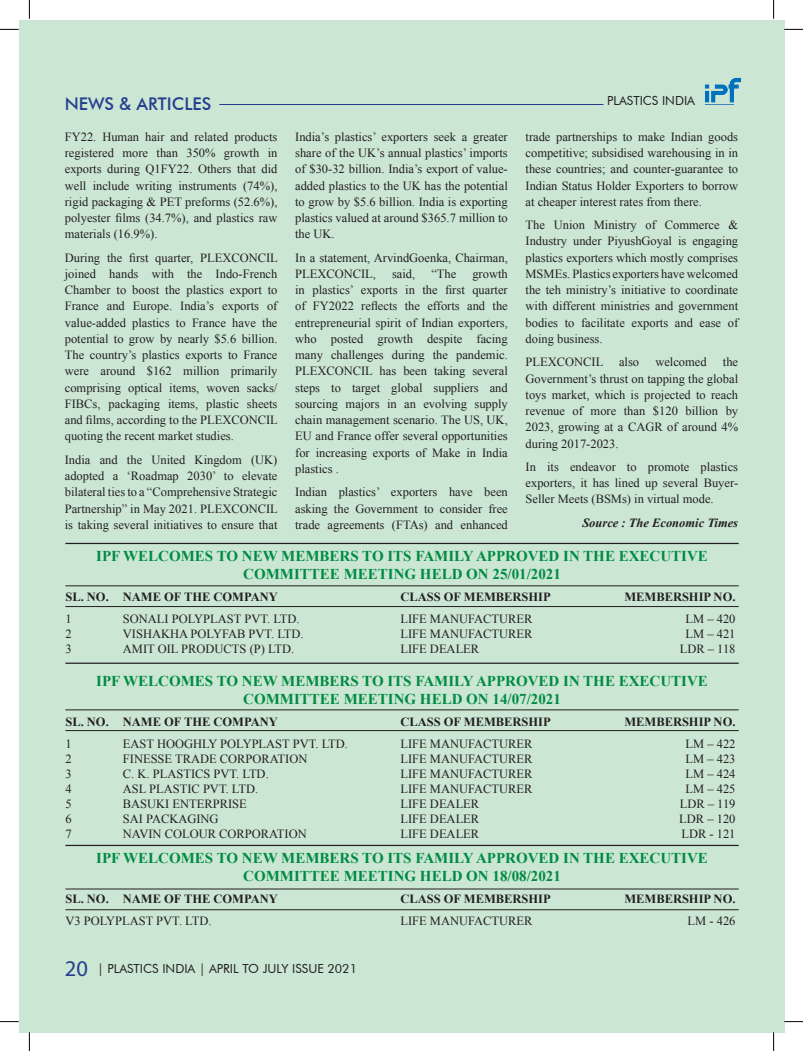
<style>
.page{position:relative;width:803px;height:1051px;background:#fff}
.page>*{position:absolute;margin:0;border:0;box-sizing:border-box;transform-origin:0 0}
.t1{font:22.5px "Myriad Pro";color:#253f8e}
.t2{font:500 17.5px "Futura BT";color:#253f8e}
.t3{font:700 15px/18px "Times New Roman";color:#008b43;text-align:center}
.t4{font:12.5px/16.2px "Times New Roman";color:#231f20;text-align:justify}
.t5{font:700 12.5px "Times New Roman";color:#231f20}
.t6{font:12.5px "Futura BT";color:#231f20}
.t7{font:italic 700 12.5px "Times New Roman";color:#231f20}
</style>
<div class="page">
<div style="left:19px;top:20px;width:754px;height:1012px;background:#cbe6d3"></div>
<div style="left:773px;top:20px;width:11px;height:1012px;background:#cbe6d3"></div>
<hr style="left:219px;top:104px;width:384px;height:1px;background:#253f8e">
<img style="left:705px;top:77px;width:35px;height:28px">
<hr style="left:65px;top:543px;width:674px;height:1px;background:#231f20">
<hr style="left:65px;top:845px;width:674px;height:1px;background:#231f20">
<hr style="left:65px;top:889px;width:674px;height:1px;background:#231f20">
<hr style="left:65px;top:585px;width:674px;height:1px;background:#231f20">
<hr style="left:65px;top:663px;width:674px;height:1px;background:#231f20">
<hr style="left:65px;top:709px;width:674px;height:1px;background:#231f20">
<hr style="left:65px;top:606px;width:674px;height:1px;background:#231f20">
<hr style="left:65px;top:730px;width:674px;height:1px;background:#231f20">
<hr style="left:65px;top:909px;width:674px;height:1px;background:#231f20">
<svg style="left:0;top:29px;width:19px;height:1px"></svg>
<svg style="left:784px;top:29px;width:19px;height:1px"></svg>
<svg style="left:0;top:1021px;width:19px;height:1px"></svg>
<svg style="left:784px;top:1021px;width:19px;height:1px"></svg>
<svg style="left:29px;top:0;width:1px;height:19px"></svg>
<svg style="left:29px;top:1032px;width:1px;height:19px"></svg>
<svg style="left:773px;top:0;width:1px;height:19px"></svg>
<svg style="left:773px;top:1032px;width:1px;height:19px"></svg>
<p class="t6" style="left:607px;top:93px;width:90px">PLASTICS I NDIA</p>
<h2 class="t2" style="left:65px;top:94px;width:148px">NEWS &amp; ARTICLES</h2>
<p class="t4" style="left:65px;top:128px;width:214px">FY22. Human hair and related products registered more than 350% growth in exports during Q1FY22. Others that did well include writing instruments (74%), rigid packaging &amp; PET preforms (52.6%), polyester films (34.7%), and plastics raw materials (16.9%).</p>
<p class="t4" style="left:65px;top:249px;width:215px">During the first quarter, PLEXCONCIL joined hands with the Indo-French Chamber to boost the plastics export to France and Europe. India’s exports of value-added plastics to France have the potential to grow by nearly $5.6 billion.<br>The country’s plastics exports to France were around $162 million primarily comprising optical items, woven sacks/ FIBCs, packaging items, plastic sheets and films, according to the PLEXCONCIL quoting the recent market studies.</p>
<p class="t4" style="left:65px;top:451px;width:215px">India and the United Kingdom (UK) adopted a ‘Roadmap 2030’ to elevate bilateral ties to a “Comprehensive Strategic Partnership” in May 2021. PLEXCONCIL is taking several initiatives to ensure that</p>
<p class="t4" style="left:525px;top:128px;width:214px">trade partnerships to make Indian goods competitive; subsidised warehousing in in these countries; and counter-guarantee to Indian Status Holder Exporters to borrow at cheaper interest rates from there.</p>
<p class="t4" style="left:525px;top:217px;width:214px">The Union Ministry of Commerce &amp; Industry under PiyushGoyal is engaging plastics exporters which mostly comprises MSMEs. Plastics exporters have welcomed the teh ministry’s initiative to coordinate with different ministries and government bodies to facilitate exports and ease of doing business.</p>
<p class="t4" style="left:525px;top:354px;width:79px">PLEXCONCIL</p>
<p class="t4" style="left:619px;top:354px;width:22px">also</p>
<p class="t4" style="left:655px;top:354px;width:53px">welcomed</p>
<p class="t4" style="left:295px;top:128px;width:214px">India’s plastics’ exporters seek a greater share of the UK’s annual plastics’ imports of $30-32 billion. India’s export of value&shy;added plastics to the UK has the potential to grow by $5.6 billion. India is exporting plastics valued at around $365.7 million to the UK.</p>
<p class="t4" style="left:295px;top:249px;width:214px">In a statement, ArvindGoenka, Chairman,<br>PLEXCONCIL,</p>
<p class="t4" style="left:295px;top:265px;width:214px;text-indent:177px">growth in plastics’ exports in the first quarter of FY2022 reflects the efforts and the entrepreneurial spirit of Indian exporters, who posted growth despite facing many challenges during the pandemic.<br>PLEXCONCIL has been taking several steps to target global suppliers and sourcing majors in an evolving supply chain management scenario. The US, UK, EU and France offer several opportunities for increasing exports of Make in India plastics .</p>
<p class="t4" style="left:295px;top:484px;width:214px">Indian plastics’ exporters have been asking the Government to consider free trade agreements (FTAs) and enhanced</p>
<p class="t4" style="left:392px;top:265px;width:25px">said,</p>
<p class="t4" style="left:431px;top:265px;width:26px">“The</p>
<p class="t4" style="left:525px;top:354px;width:214px;text-indent:197px">the Government’s thrust on tapping the global toys market, which is projected to reach revenue of more than $120 billion by 2023, growing at a CAGR of around 4% during 2017-2023.</p>
<p class="t4" style="left:525px;top:458px;width:214px">In its endeavor to promote plastics exporters, it has lined up several Buyer-Seller Meets (BSMs) in virtual mode.</p>
<p class="t7" style="left:582px;top:514px;width:157px">Source : The Economic Times</p>
<p class="t3" style="left:96px;top:546px;width:613px">IPF WELCOMES TO NEW MEMBERS TO ITS FAMILY APPROVED IN THE EXECUTIVE<br>COMMITTEE MEETING HELD ON 25/01/2021</p>
<p class="t5" style="left:65px;top:587px;width:209px">SL. NO. NAME OF THE COMPANY</p>
<p class="t5" style="left:400px;top:587px;width:152px">CLASS OF MEMBERSHIP</p>
<p class="t5" style="left:624px;top:587px;width:113px">MEMBERSHIP NO.</p>
<p class="t4" style="left:65px;top:610px;width:8px">1</p>
<p class="t4" style="left:123px;top:610px;width:178px">SONALI POLYPLAST PVT. LTD.</p>
<p class="t4" style="left:400px;top:610px;width:134px">LIFE MANUFACTURER</p>
<p class="t4" style="left:685px;top:610px;width:51px">LM – 420</p>
<p class="t4" style="left:65px;top:625px;width:8px">2</p>
<p class="t4" style="left:123px;top:625px;width:182px">VISHAKHA POLYFAB PVT. LTD.</p>
<p class="t4" style="left:400px;top:625px;width:134px">LIFE MANUFACTURER</p>
<p class="t4" style="left:685px;top:625px;width:51px">LM – 421</p>
<p class="t4" style="left:65px;top:640px;width:8px">3</p>
<p class="t4" style="left:123px;top:640px;width:173px">AMIT OIL PRODUCTS (P) LTD.</p>
<p class="t4" style="left:400px;top:640px;width:80px">LIFE DEALER</p>
<p class="t4" style="left:680px;top:640px;width:57px">LDR – 118</p>
<p class="t3" style="left:96px;top:671px;width:613px">IPF WELCOMES TO NEW MEMBERS TO ITS FAMILY APPROVED IN THE EXECUTIVE<br>COMMITTEE MEETING HELD ON 14/07/2021</p>
<p class="t5" style="left:65px;top:713px;width:209px">SL. NO. NAME OF THE COMPANY</p>
<p class="t5" style="left:400px;top:713px;width:152px">CLASS OF MEMBERSHIP</p>
<p class="t5" style="left:624px;top:713px;width:113px">MEMBERSHIP NO.</p>
<p class="t4" style="left:65px;top:735px;width:8px">1</p>
<p class="t4" style="left:123px;top:735px;width:227px">EAST HOOGHLY POLYPLAST PVT. LTD.</p>
<p class="t4" style="left:400px;top:735px;width:134px">LIFE MANUFACTURER</p>
<p class="t4" style="left:685px;top:735px;width:51px">LM – 422</p>
<p class="t4" style="left:65px;top:750px;width:8px">2</p>
<p class="t4" style="left:123px;top:750px;width:186px">FINESSE TRADE CORPORATION</p>
<p class="t4" style="left:400px;top:750px;width:134px">LIFE MANUFACTURER</p>
<p class="t4" style="left:685px;top:750px;width:51px">LM – 423</p>
<p class="t4" style="left:65px;top:765px;width:8px">3</p>
<p class="t4" style="left:123px;top:765px;width:147px">C. K. PLASTICS PVT. LTD.</p>
<p class="t4" style="left:400px;top:765px;width:134px">LIFE MANUFACTURER</p>
<p class="t4" style="left:685px;top:765px;width:51px">LM – 424</p>
<p class="t4" style="left:65px;top:780px;width:8px">4</p>
<p class="t4" style="left:123px;top:780px;width:137px">ASL PLASTIC PVT. LTD.</p>
<p class="t4" style="left:400px;top:780px;width:134px">LIFE MANUFACTURER</p>
<p class="t4" style="left:685px;top:780px;width:51px">LM – 425</p>
<p class="t4" style="left:65px;top:795px;width:8px">5</p>
<p class="t4" style="left:123px;top:795px;width:125px">BASUKI ENTERPRISE</p>
<p class="t4" style="left:400px;top:795px;width:80px">LIFE DEALER</p>
<p class="t4" style="left:680px;top:795px;width:57px">LDR – 119</p>
<p class="t4" style="left:65px;top:810px;width:8px">6</p>
<p class="t4" style="left:123px;top:810px;width:97px">SAI PACKAGING</p>
<p class="t4" style="left:400px;top:810px;width:80px">LIFE DEALER</p>
<p class="t4" style="left:679px;top:810px;width:58px">LDR – 120</p>
<p class="t4" style="left:65px;top:825px;width:8px">7</p>
<p class="t4" style="left:123px;top:825px;width:185px">NAVIN COLOUR CORPORATION</p>
<p class="t4" style="left:400px;top:825px;width:80px">LIFE DEALER</p>
<p class="t4" style="left:681px;top:825px;width:56px">LDR - 121</p>
<p class="t3" style="left:96px;top:849px;width:613px">IPF WELCOMES TO NEW MEMBERS TO ITS FAMILY APPROVED IN THE EXECUTIVE<br>COMMITTEE MEETING HELD ON 18/08/2021</p>
<p class="t5" style="left:65px;top:890px;width:209px">SL. NO. NAME OF THE COMPANY</p>
<p class="t5" style="left:400px;top:890px;width:152px">CLASS OF MEMBERSHIP</p>
<p class="t5" style="left:624px;top:890px;width:113px">MEMBERSHIP NO.</p>
<p class="t4" style="left:65px;top:913px;width:148px">V3 POLYPLAST PVT. LTD.</p>
<p class="t4" style="left:400px;top:913px;width:134px">LIFE MANUFACTURER</p>
<p class="t4" style="left:687px;top:913px;width:49px">LM - 426</p>
<p class="t1" style="left:65px;top:955px;width:25px">20</p>
<p class="t6" style="left:97px;top:961px;width:261px">| PLASTICS I NDIA | APRIL TO JULY ISSUE 2021</p>
</div>
